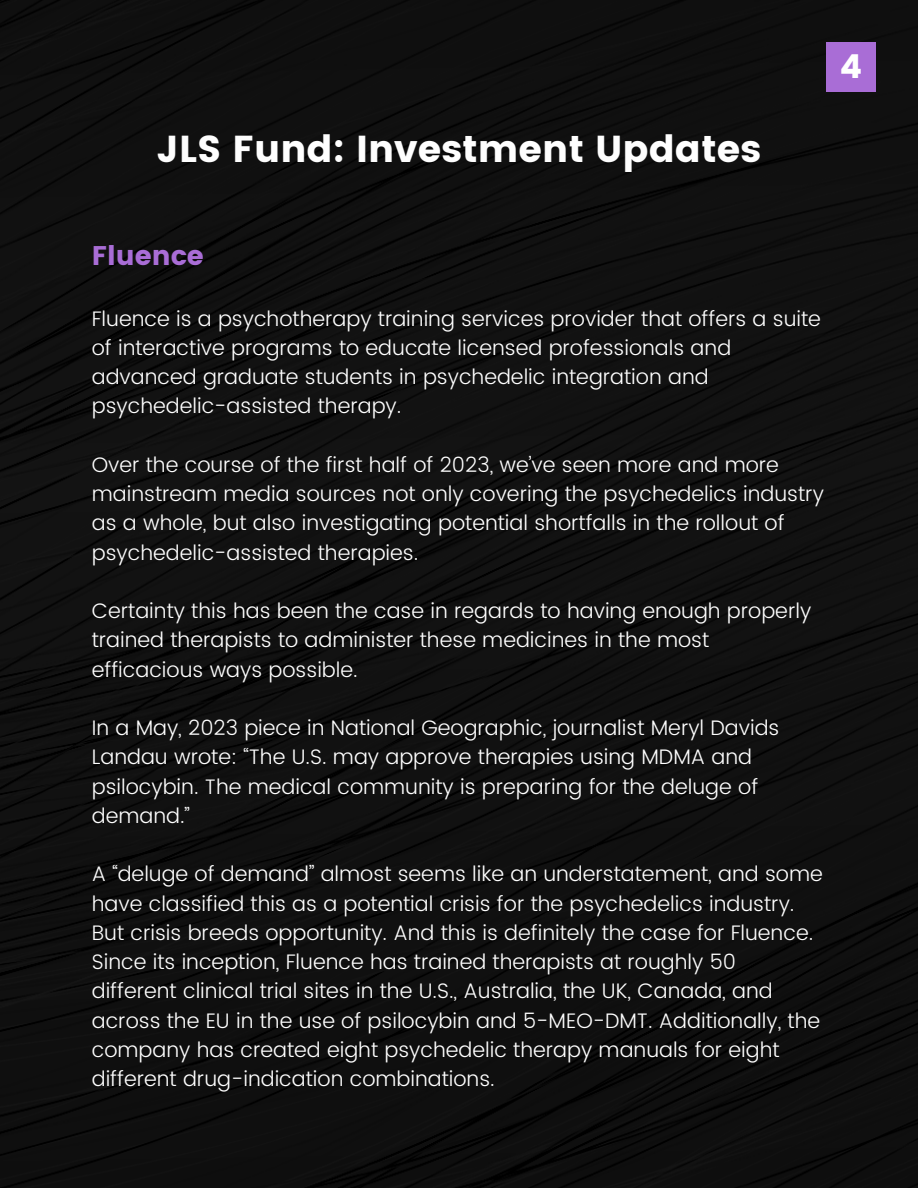
<style>
.page{position:relative;width:918px;height:1188px;background:#101010}
.page>*{position:absolute;margin:0;border:0;box-sizing:border-box;transform-origin:0 0}
.t1{font:37.5px "Poppins";color:#fefefe}
.t2{font:33px "Poppins";color:#fff}
.t3{font:27px "Poppins";color:#a96dd6}
.t4{font:300 21px/29.2px "Poppins";color:#fff}
</style>
<div class="page">
<div style="left:826px;top:42px;width:50px;height:50px;background:#a96dd6"></div>
<p class="t1" style="left:157px;top:127px;width:606px">JLS Fund: Investment Updates</p>
<p class="t2" style="left:840px;top:47px;width:24px">4</p>
<p class="t3" style="left:92px;top:240px;width:114px">Fluence</p>
<p class="t4" style="left:92px;top:304px;width:731px">Fluence is a psychotherapy training services provider that offers a suite of interactive programs to educate licensed professionals and advanced graduate students in psychedelic integration and psychedelic-assisted therapy.</p>
<p class="t4" style="left:92px;top:450px;width:734px">Over the course of the first half of 2023, we’ve seen more and more mainstream media sources not only covering the psychedelics industry as a whole, but also investigating potential shortfalls in the rollout of psychedelic-assisted therapies.</p>
<p class="t4" style="left:92px;top:596px;width:721px">Certainty this has been the case in regards to having enough properly trained therapists to administer these medicines in the most efficacious ways possible.</p>
<p class="t4" style="left:92px;top:713px;width:689px">In a May, 2023 piece in National Geographic, journalist Meryl Davids Landau wrote: “The U.S. may approve therapies using MDMA and psilocybin. The medical community is preparing for the deluge of demand.”</p>
<p class="t4" style="left:92px;top:860px;width:733px">A “deluge of demand” almost seems like an understatement, and some have classified this as a potential crisis for the psychedelics industry.<br>But crisis breeds opportunity. And this is definitely the case for Fluence.</p>
<p class="t4" style="left:92px;top:947px;width:730px">Since its inception, Fluence has trained therapists at roughly 50 different clinical trial sites in the U.S., Australia, the UK, Canada, and across the EU in the use of psilocybin and 5-MEO-DMT. Additionally, the company has created eight psychedelic therapy manuals for eight different drug-indication combinations.</p>
</div>
